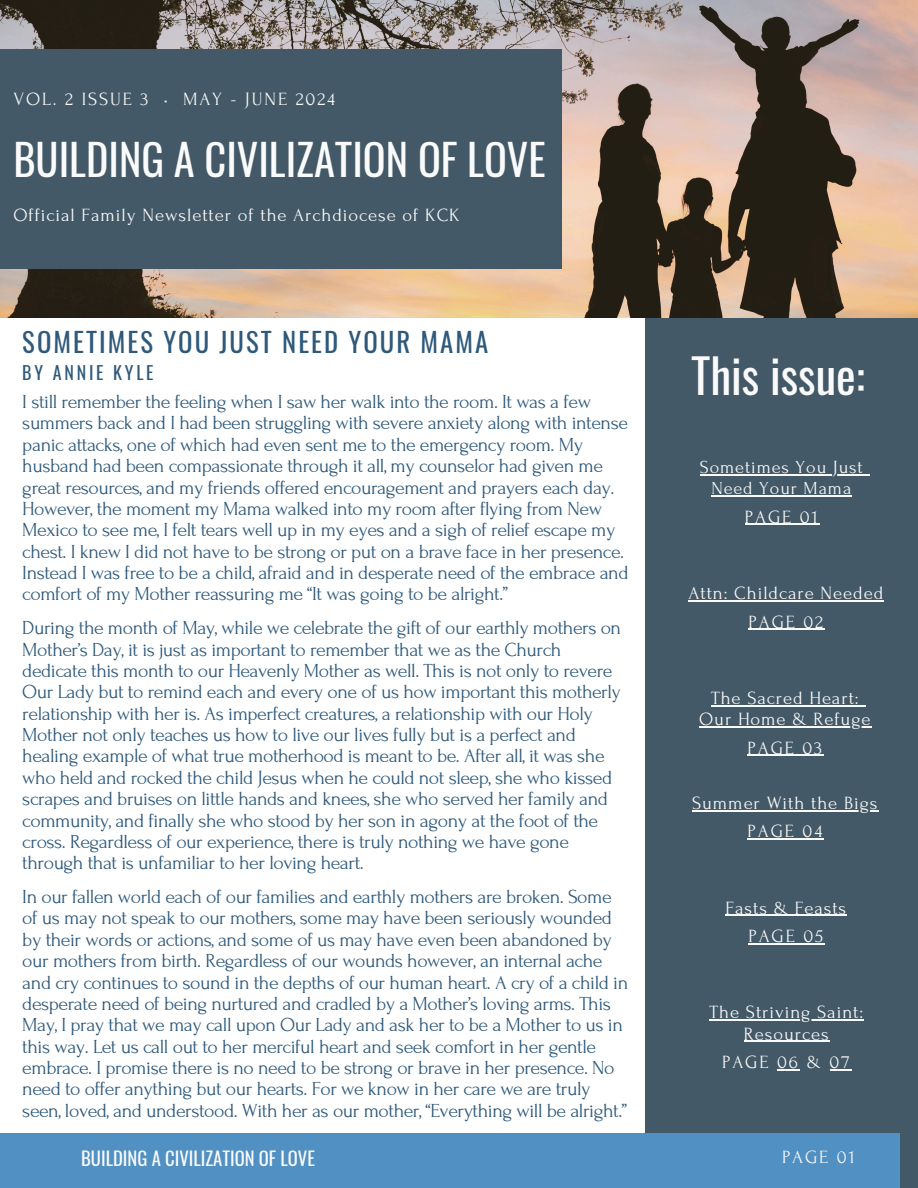
<style>
.page{position:relative;width:918px;height:1188px;background:#fff}
.page>*{position:absolute;margin:0;border:0;box-sizing:border-box;transform-origin:0 0}
.t1{font:46.65px "Oswald";color:#fafafa}
.t2{font:42.45px "Oswald";color:#fafafa}
.t3{font:26.7px "Oswald";letter-spacing:.075em;color:#2e597b}
.t4{font:19.95px/21.3px "Forum";letter-spacing:-.025em;color:#2e597b}
.t5{font:18.75px/21.3px "Forum";letter-spacing:.05em;color:#fafafa;text-align:center}
.t6{font:18.6px "Forum";letter-spacing:.05em;color:#fafafa}
.t7{font:18.6px "Oswald";color:#fafafa}
.t8{font:18.6px "Forum";letter-spacing:.1em;color:#fafafa}
.t9{font:18.3px "Forum";letter-spacing:.05em;color:#fafafa}
.t10{font:18px "Oswald";letter-spacing:.155em;color:#2e597b}
</style>
<div class="page">
<div style="left:645px;top:318px;width:273px;height:870px;background:#435967"></div>
<img style="left:0;top:0;width:918px;height:317px">
<div style="left:0;top:49px;width:562px;height:220px;background:#435967"></div>
<div style="left:0;top:1133px;width:900px;height:55px;background:#5090c2"></div>
<hr style="left:700px;top:474px;width:164px;height:1px;background:#fafafa">
<hr style="left:711px;top:496px;width:141px;height:1px;background:#fafafa">
<hr style="left:745px;top:524px;width:75px;height:1px;background:#fafafa">
<hr style="left:689px;top:600px;width:195px;height:1px;background:#fafafa">
<hr style="left:749px;top:629px;width:76px;height:1px;background:#fafafa">
<hr style="left:692px;top:810px;width:187px;height:1px;background:#fafafa">
<hr style="left:748px;top:838px;width:76px;height:1px;background:#fafafa">
<hr style="left:726px;top:915px;width:121px;height:1px;background:#fafafa">
<hr style="left:748px;top:943px;width:77px;height:1px;background:#fafafa">
<hr style="left:710px;top:1020px;width:154px;height:1px;background:#fafafa">
<hr style="left:744px;top:1041px;width:86px;height:1px;background:#fafafa">
<svg style="left:777px;top:1069px;width:23px;height:1px"></svg>
<svg style="left:830px;top:1069px;width:22px;height:1px"></svg>
<hr style="left:711px;top:705px;width:149px;height:1px;background:#fafafa">
<hr style="left:699px;top:727px;width:173px;height:1px;background:#fafafa">
<hr style="left:748px;top:755px;width:76px;height:1px;background:#fafafa">
<h1 class="t8" style="left:13px;top:89px;width:323px">VOL. 2 ISSUE 3 • MAY - JUNE 2024</h1>
<h4 class="t2" style="left:13px;top:126px;width:534px">BUILDING A CIVILIZATION OF LOVE</h4>
<p class="t6" style="left:13px;top:205px;width:448px">Official Family Newsletter of the Archdiocese of KCK</p>
<p class="t3" style="left:22px;top:321px;width:467px">SOMETIMES YOU JUST NEED YOUR MAMA</p>
<h4 class="t10" style="left:22px;top:358px;width:133px">BY ANNIE KYLE</h4>
<p class="t4" style="left:22px;top:391px;width:608px">I still remember the feeling when I saw her walk into the room. It was a few summers back and I had been struggling with severe anxiety along with intense panic attacks, one of which had even sent me to the emergency room. My husband had been compassionate through it all, my counselor had given me great resources, and my friends offered encouragement and prayers each day.<br>However, the moment my Mama walked into my room after flying from New Mexico to see me, I felt tears well up in my eyes and a sigh of relief escape my chest. I knew I did not have to be strong or put on a brave face in her presence.<br>Instead I was free to be a child, afraid and in desperate need of the embrace and comfort of my Mother reassuring me “It was going to be alright.”</p>
<p class="t4" style="left:22px;top:617px;width:600px">During the month of May, while we celebrate the gift of our earthly mothers on Mother’s Day, it is just as important to remember that we as the Church dedicate this month to our Heavenly Mother as well. This is not only to revere Our Lady but to remind each and every one of us how important this motherly relationship with her is. As imperfect creatures, a relationship with our Holy Mother not only teaches us how to live our lives fully but is a perfect and healing example of what true motherhood is meant to be. After all, it was she who held and rocked the child Jesus when he could not sleep, she who kissed scrapes and bruises on little hands and knees, she who served her family and community, and finally she who stood by her son in agony at the foot of the cross. Regardless of our experience, there is truly nothing we have gone through that is unfamiliar to her loving heart.</p>
<h4 class="t4" style="left:22px;top:886px;width:607px">In our fallen world each of our families and earthly mothers are broken. Some of us may not speak to our mothers, some may have been seriously wounded by their words or actions, and some of us may have even been abandoned by our mothers from birth. Regardless of our wounds however, an internal ache and cry continues to sound in the depths of our human heart. A cry of a child in desperate need of being nurtured and cradled by a Mother’s loving arms. This May, I pray that we may call upon Our Lady and ask her to be a Mother to us in this way. Let us call out to her merciful heart and seek comfort in her gentle embrace. I promise there is no need to be strong or brave in her presence. No need to offer anything but our hearts. For we know in her care we are truly seen, loved, and understood. With her as our mother, “Everything will be alright.”</h4>
<h2 class="t1" style="left:691px;top:340px;width:175px">This issue:</h2>
<p class="t9" style="left:700px;top:457px;width:164px">Sometimes You Just</p>
<p class="t9" style="left:711px;top:479px;width:142px">Need Your Mama</p>
<h4 class="t5" style="left:745px;top:506px;width:74px">PAGE 01</h4>
<p class="t5" style="left:689px;top:583px;width:196px">Attn: Childcare Needed</p>
<h4 class="t5" style="left:749px;top:611px;width:76px">PAGE 02</h4>
<h3 class="t5" style="left:711px;top:688px;width:149px">The Sacred Heart:</h3>
<h4 class="t5" style="left:699px;top:709px;width:173px">Our Home &amp; Refuge</h4>
<p class="t5" style="left:748px;top:737px;width:76px">PAGE 03</p>
<p class="t5" style="left:692px;top:792px;width:187px">Summer With the Bigs</p>
<h4 class="t5" style="left:748px;top:821px;width:76px">PAGE 04</h4>
<p class="t5" style="left:726px;top:897px;width:122px">Fasts &amp; Feasts</p>
<h4 class="t5" style="left:748px;top:926px;width:76px">PAGE 05</h4>
<p class="t5" style="left:710px;top:1002px;width:155px">The Striving Saint:<br>Resources</p>
<h4 class="t5" style="left:722px;top:1052px;width:129px">PAGE 06 &amp; 07</h4>
<p class="t7" style="left:81px;top:1144px;width:235px">BUILDING A CIVILIZATION OF LOVE</p>
<h4 class="t6" style="left:782px;top:1147px;width:74px">PAGE 01</h4>
</div>
